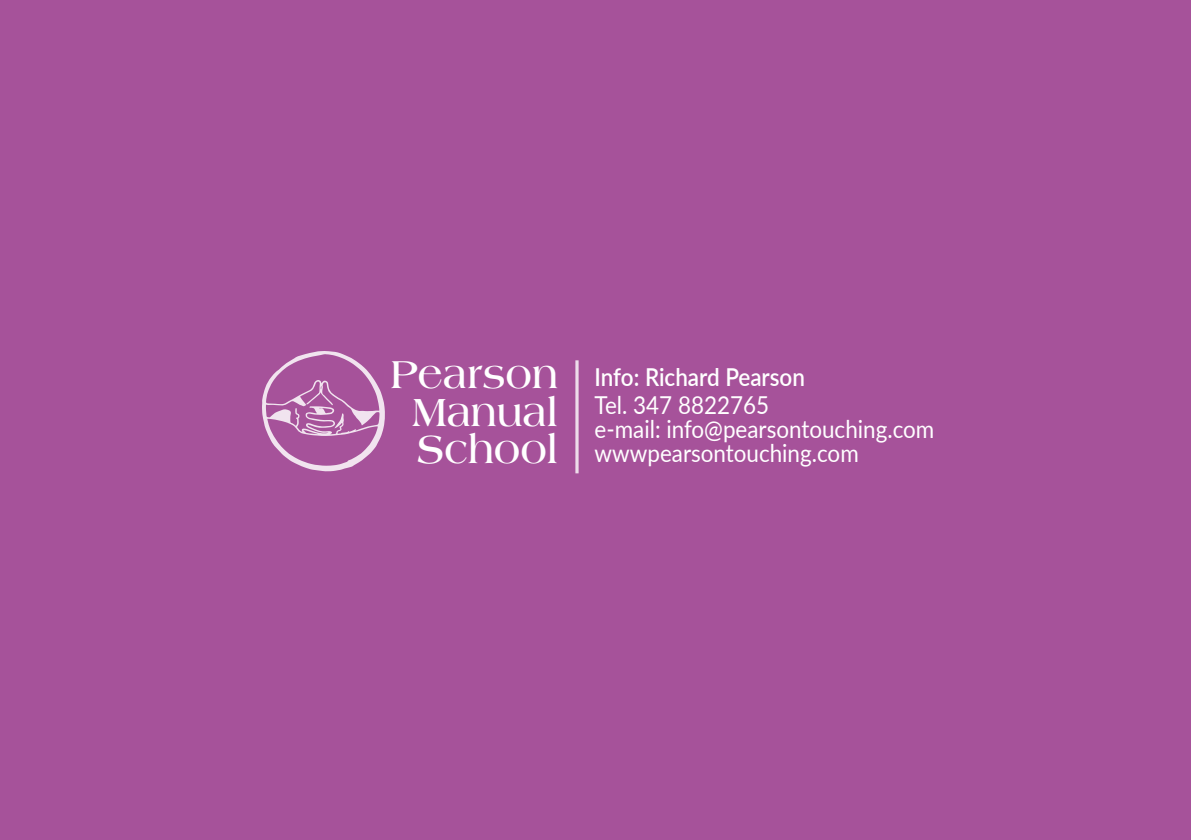
<style>
.page{position:relative;width:1191px;height:840px;background:#fff}
.page>*{position:absolute;margin:0;border:0;box-sizing:border-box;transform-origin:0 0}
.t1{font:700 41.8px "Americana Std";color:#fff;scale:.95 1}
.t2{font:24.6px/24px "Lato";color:#fff;scale:.91 1}
.t3{font:600 24.6px "Lato";color:#fff;scale:.91 1}
</style>
<div class="page">
<div style="left:0;top:0;width:1191px;height:839px;background:#a6529a"></div>
<svg style="left:262px;top:351px;width:123px;height:120px"></svg>
<hr style="left:575px;top:360px;width:3px;height:113px;background:#fff">
<p class="t1" style="left:390px;top:350px;width:178px">Pearson</p>
<p class="t1" style="left:412px;top:388px;width:155px">Manual</p>
<p class="t1" style="left:417px;top:425px;width:150px">School</p>
<p class="t3" style="left:594px;top:359px;width:233px">Info: Richard Pearson</p>
<p class="t2" style="left:594px;top:392px;width:375px">Tel. 347 8822765<br>e-mail: info@pearsontouching.com wwwpearsontouching.com</p>
</div>
